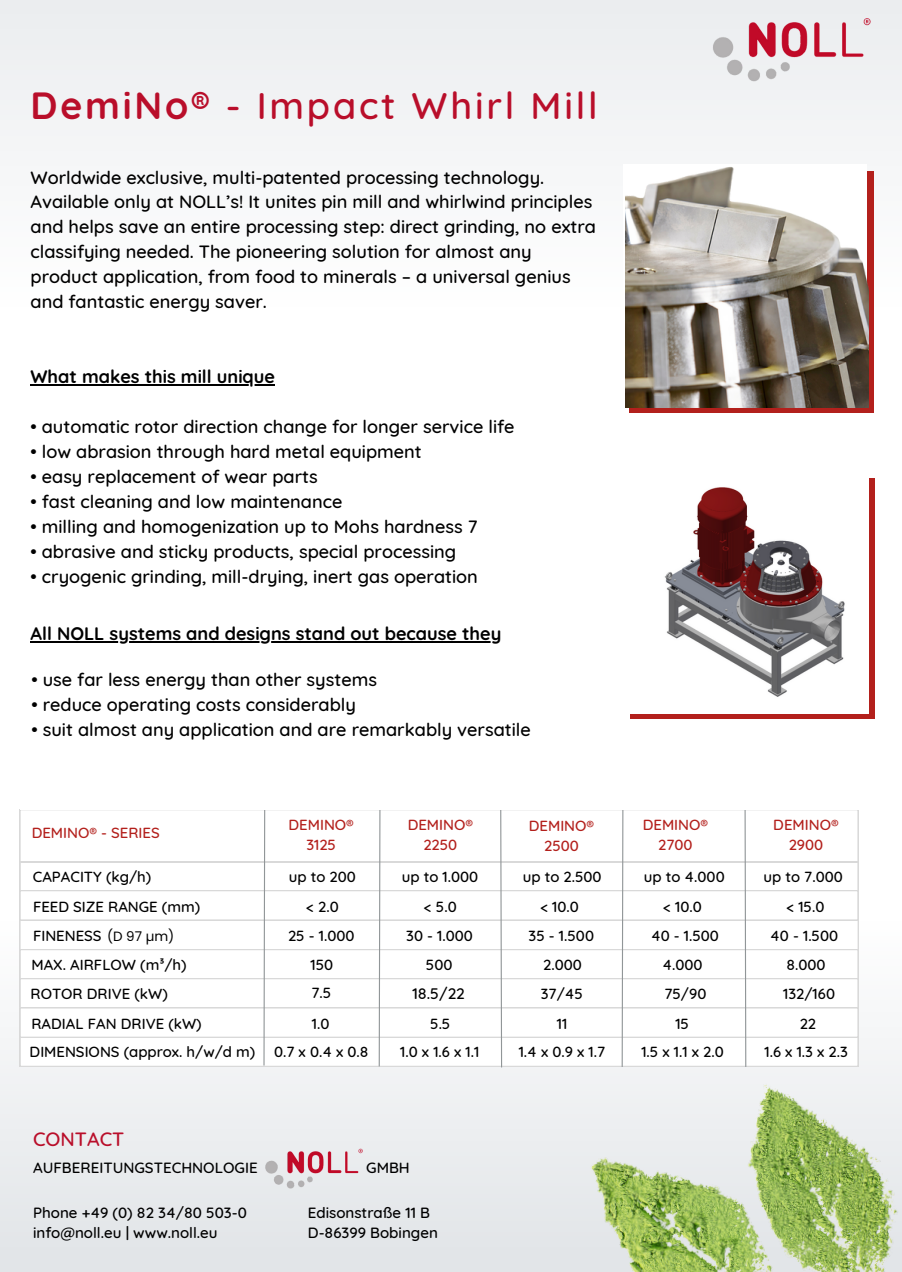
<style>
.page{position:relative;width:902px;height:1272px;background:#fff}
.page>*{position:absolute;margin:0;border:0;box-sizing:border-box;transform-origin:0 0}
.t1{font:500 37.8px "Quicksand";letter-spacing:.075em;color:#b90e2a}
.t2{font:500 19.65px "Quicksand";color:#b90e2a}
.t3{font:500 18.15px/24.9px "Quicksand";color:#000}
.t4{font:700 18.15px "Quicksand";color:#000}
.t5{font:500 15.6px "Quicksand";color:#000}
.t6{font:500 15.15px/20.4px "Quicksand";color:#000}
.t7{font:500 14.85px/29.4px "Quicksand";color:#000}
.t8{font:500 14.85px/20px "Quicksand";color:#b3201c;text-align:center}
.s1{font-weight:700}
.s2{font-family:"Poppins";font-weight:400;font-size:13.35px}
</style>
<div class="page">
<div style="left:0;top:0;width:901px;height:306px;background:#f4f5f6"></div>
<svg style="left:629px;top:171px;width:244px;height:241px;background:#a92a25"></svg>
<img style="left:624px;top:164px;width:244px;height:243px">
<svg style="left:630px;top:478px;width:244px;height:240px;fill:#b3201c"></svg>
<img style="left:630px;top:478px;width:238px;height:235px">
<div style="left:0;top:920px;width:901px;height:351px;background:#eaedef"></div>
<img style="left:265px;top:1148px;width:97px;height:39px">
<img style="left:712px;top:18px;width:158px;height:63px">
<img style="left:591px;top:1085px;width:307px;height:186px">
<hr style="left:31px;top:384px;width:244px;height:1px;background:#000">
<hr style="left:31px;top:641px;width:470px;height:1px;background:#000">
<svg style="left:19px;top:809px;width:840px;height:259px"></svg>
<h1 class="t1" style="left:31px;top:81px;width:568px"><span class="s1">DemiNo®</span> - Impact Whirl Mill</h1>
<p class="t3" style="left:31px;top:164px;width:566px">Worldwide exclusive, multi-patented processing technology.<br>Available only at NOLL’s! It unites pin mill and whirlwind principles and helps save an entire processing step: direct grinding, no extra classifying needed. The pioneering solution for almost any product application, from food to minerals – a universal genius and fantastic energy saver.</p>
<p class="t4" style="left:31px;top:365px;width:246px">What makes this mill unique</p>
<p class="t3" style="left:31px;top:413px;width:485px">• automatic rotor direction change for longer service life</p>
<p class="t3" style="left:31px;top:438px;width:392px">• low abrasion through hard metal equipment</p>
<p class="t3" style="left:31px;top:463px;width:288px">• easy replacement of wear parts</p>
<p class="t3" style="left:31px;top:488px;width:313px">• fast cleaning and low maintenance</p>
<p class="t3" style="left:31px;top:513px;width:448px">• milling and homogenization up to Mohs hardness 7</p>
<p class="t3" style="left:31px;top:538px;width:427px">• abrasive and sticky products, special processing</p>
<p class="t3" style="left:31px;top:563px;width:448px">• cryogenic grinding, mill-drying, inert gas operation</p>
<p class="t4" style="left:31px;top:622px;width:472px">All NOLL systems and designs stand out because they</p>
<p class="t3" style="left:31px;top:667px;width:347px">• use far less energy than other systems</p>
<p class="t3" style="left:31px;top:692px;width:326px">• reduce operating costs considerably</p>
<p class="t3" style="left:31px;top:717px;width:500px">• suit almost any application and are remarkably versatile</p>
<p class="t8" style="left:32px;top:821px;width:129px">DEMINO® - SERIES</p>
<p class="t8" style="left:528px;top:815px;width:67px">DEMINO®<br>2500</p>
<p class="t8" style="left:642px;top:814px;width:67px">DEMINO®<br>2700</p>
<p class="t8" style="left:773px;top:814px;width:67px">DEMINO®<br>2900</p>
<p class="t7" style="left:33px;top:862px;width:169px">CAPACITY (kg/h)<br>FEED SIZE RANGE (mm)</p>
<p class="t8" style="left:288px;top:814px;width:67px">DEMINO®<br>3125</p>
<p class="t8" style="left:407px;top:814px;width:67px">DEMINO®<br>2250</p>
<p class="t7" style="left:289px;top:862px;width:69px">up to 200</p>
<p class="t7" style="left:401px;top:862px;width:78px">up to 1.000</p>
<p class="t7" style="left:522px;top:862px;width:80px">up to 2.500</p>
<p class="t7" style="left:643px;top:861px;width:82px">up to 4.000</p>
<p class="t7" style="left:763px;top:862px;width:81px">up to 7.000</p>
<p class="t7" style="left:306px;top:891px;width:34px">&lt; 2.0</p>
<p class="t7" style="left:424px;top:891px;width:34px">&lt; 5.0</p>
<p class="t7" style="left:540px;top:891px;width:40px">&lt; 10.0</p>
<p class="t7" style="left:663px;top:891px;width:40px">&lt; 10.0</p>
<p class="t7" style="left:786px;top:891px;width:39px">&lt; 15.0</p>
<p class="t7" style="left:33px;top:920px;width:143px">FINENESS <span class="s2">(D 97 µm)</span></p>
<p class="t7" style="left:288px;top:921px;width:68px">25 - 1.000</p>
<p class="t7" style="left:406px;top:921px;width:68px">30 - 1.000</p>
<p class="t7" style="left:528px;top:921px;width:67px">35 - 1.500</p>
<p class="t7" style="left:650px;top:920px;width:69px">40 - 1.500</p>
<p class="t7" style="left:770px;top:920px;width:69px">40 - 1.500</p>
<p class="t7" style="left:31px;top:949px;width:157px">MAX. AIRFLOW (m³/h)</p>
<p class="t7" style="left:310px;top:949px;width:24px">150</p>
<p class="t7" style="left:426px;top:949px;width:28px">500</p>
<p class="t7" style="left:543px;top:949px;width:40px">2.000</p>
<p class="t7" style="left:662px;top:949px;width:42px">4.000</p>
<p class="t7" style="left:786px;top:949px;width:41px">8.000</p>
<p class="t7" style="left:31px;top:978px;width:139px">ROTOR DRIVE (kW)</p>
<p class="t7" style="left:311px;top:977px;width:21px">7.5</p>
<p class="t5" style="left:412px;top:983px;width:54px">18.5/22</p>
<p class="t7" style="left:540px;top:978px;width:44px">37/45</p>
<p class="t7" style="left:664px;top:978px;width:44px">75/90</p>
<p class="t7" style="left:782px;top:979px;width:53px">132/160</p>
<p class="t7" style="left:31px;top:1008px;width:172px">RADIAL FAN DRIVE (kW)</p>
<p class="t7" style="left:312px;top:1008px;width:19px">1.0</p>
<p class="t7" style="left:430px;top:1008px;width:22px">5.5</p>
<p class="t7" style="left:556px;top:1008px;width:12px">11</p>
<p class="t7" style="left:675px;top:1008px;width:15px">15</p>
<p class="t7" style="left:799px;top:1008px;width:18px">22</p>
<p class="t7" style="left:30px;top:1036px;width:340px">DIMENSIONS (approx. h/w/d m) 0.7 x 0.4 x 0.8</p>
<p class="t7" style="left:400px;top:1036px;width:80px">1.0 x 1.6 x 1.1</p>
<p class="t7" style="left:518px;top:1036px;width:88px">1.4 x 0.9 x 1.7</p>
<p class="t7" style="left:641px;top:1036px;width:84px">1.5 x 1.1 x 2.0</p>
<p class="t7" style="left:764px;top:1036px;width:85px">1.6 x 1.3 x 2.3</p>
<p class="t2" style="left:33px;top:1126px;width:93px">CONTACT</p>
<p class="t6" style="left:33px;top:1156px;width:226px">AUFBEREITUNGSTECHNOLOGIE</p>
<p class="t6" style="left:366px;top:1156px;width:45px">GMBH</p>
<p class="t6" style="left:33px;top:1201px;width:215px">Phone +49 (0) 82 34/80 503-0 info@noll.eu | www.noll.eu</p>
<p class="t6" style="left:308px;top:1201px;width:131px">Edisonstraße 11 B<br>D-86399 Bobingen</p>
</div>
